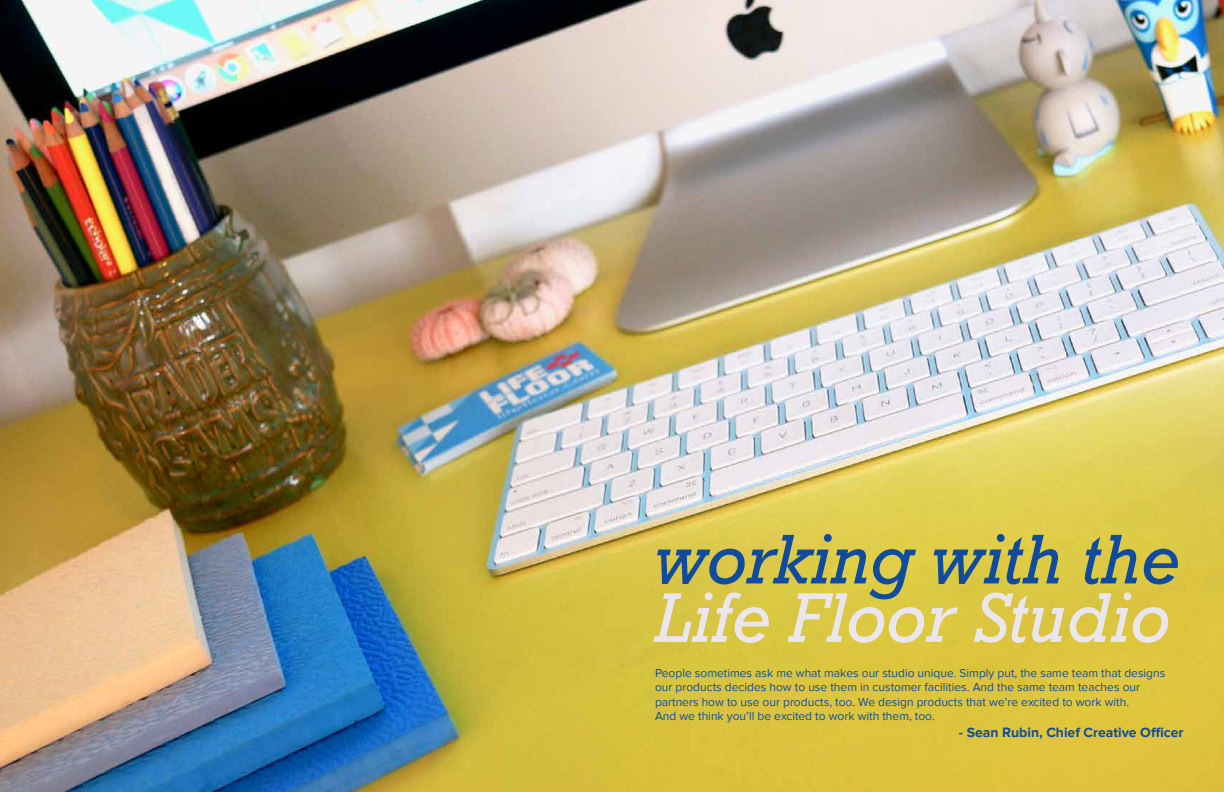
<style>
.page{position:relative;width:1224px;height:792px;background:#fff}
.page>*{position:absolute;margin:0;border:0;box-sizing:border-box;transform-origin:0 0}
.t1{font:italic 66px "Rockwell";color:#ebe6ed}
.t2{font:italic 66px "Rockwell";color:#104b9d}
.t3{font:700 14px "Proxima Nova";color:#104b9d}
.t4{font:12px/14.4px "Proxima Nova";color:#104b9d}
</style>
<div class="page">
<img style="left:0;top:0;width:1224px;height:792px">
<h1 class="t2" style="left:655px;top:518px;width:527px">working with the</h1>
<h1 class="t1" style="left:655px;top:577px;width:517px">Life Floor Studio</h1>
<p class="t4" style="left:655px;top:666px;width:512px">People sometimes ask me what makes our studio unique. Simply put, the same team that designs our products decides how to use them in customer facilities. And the same team teaches our partners how to use our products, too. We design products that we’re excited to work with.<br>And we think you’ll be excited to work with them, too.</p>
<p class="t3" style="left:959px;top:724px;width:226px">- Sean Rubin, Chief Creative Officer</p>
</div>
